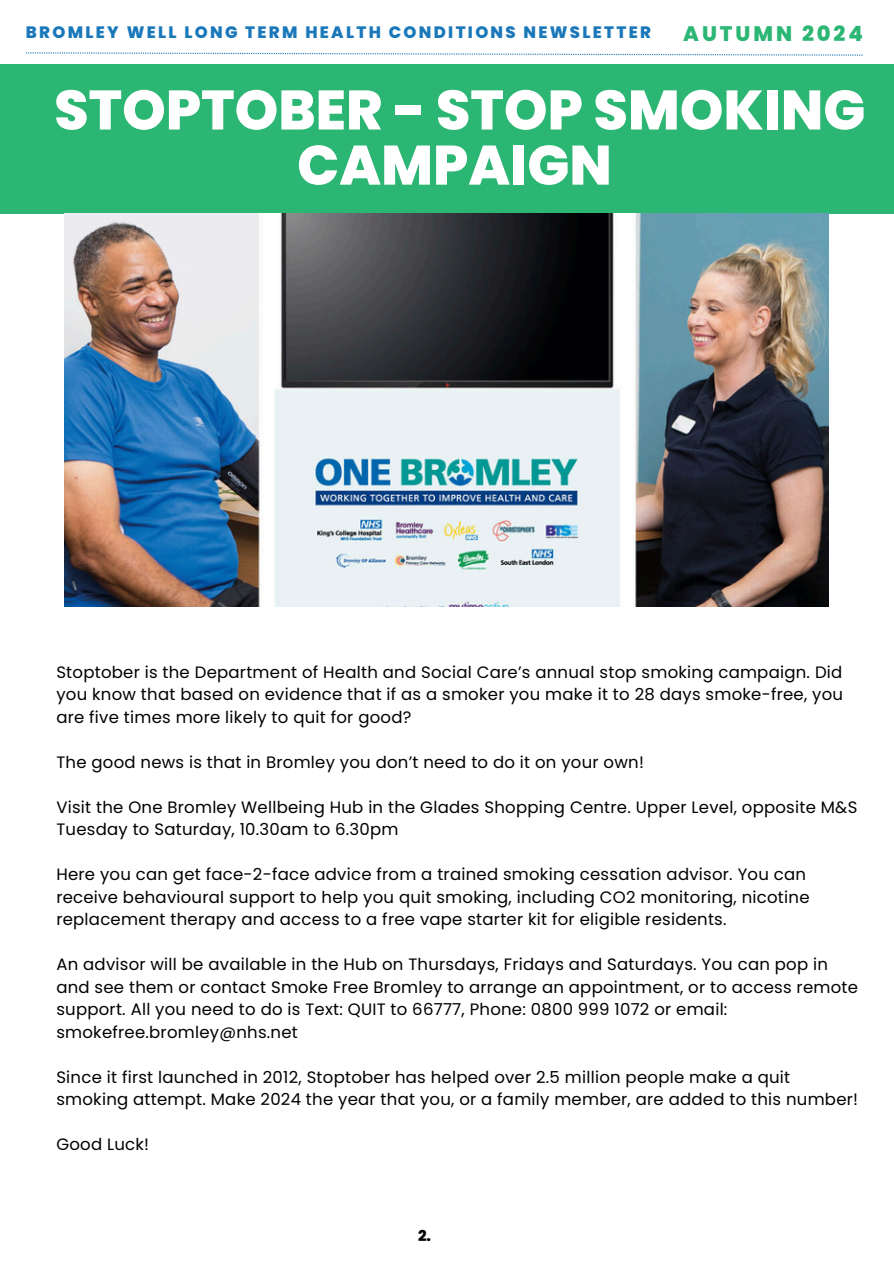
<style>
.page{position:relative;width:894px;height:1264px;background:#fff}
.page>*{position:absolute;margin:0;border:0;box-sizing:border-box;transform-origin:0 0}
.t1{font:800 55.5px/55.2px "Poppins";color:#fff;text-align:center}
.t2{font:800 21px "Poppins";letter-spacing:.14em;color:#2bb673}
.t3{font:16.5px/22.5px "Poppins";letter-spacing:.015em;color:#000}
.t4{font:800 16.5px "Poppins";letter-spacing:.14em;color:#1a78ba}
.t5{font:800 15px "Poppins";color:#000}
</style>
<div class="page">
<svg style="left:26px;top:52px;width:836px;height:4px"></svg>
<div style="left:0;top:65px;width:893px;height:149px;background:#2bb673"></div>
<img style="left:65px;top:214px;width:763px;height:392px">
<p class="t4" style="left:26px;top:21px;width:626px">BROMLEY WELL LONG TERM HEALTH CONDITIONS NEWSLETTER</p>
<p class="t2" style="left:683px;top:19px;width:181px">AUTUMN 2024</p>
<p class="t1" style="left:54px;top:82px;width:812px">STOPTOBER - STOP SMOKING<br>CAMPAIGN</p>
<h3 class="t3" style="left:56px;top:660px;width:788px;text-align:justify">Stoptober is the Department of Health and Social Care’s annual stop smoking campaign. Did you know that based on evidence that if as a smoker you make it to 28 days smoke-free, you are five times more likely to quit for good?</h3>
<h1 class="t3" style="left:56px;top:750px;width:589px">The good news is that in Bromley you don’t need to do it on your own!</h1>
<p class="t3" style="left:56px;top:795px;width:802px">Visit the One Bromley Wellbeing Hub in the Glades Shopping Centre. Upper Level, opposite M&amp;S<br>Tuesday to Saturday, 10.30am to 6.30pm</p>
<p class="t3" style="left:56px;top:863px;width:754px">Here you can get face-2-face advice from a trained smoking cessation advisor. You can receive behavioural support to help you quit smoking, including CO2 monitoring, nicotine replacement therapy and access to a free vape starter kit for eligible residents.</p>
<p class="t3" style="left:56px;top:953px;width:803px">An advisor will be available in the Hub on Thursdays, Fridays and Saturdays. You can pop in and see them or contact Smoke Free Bromley to arrange an appointment, or to access remote support. All you need to do is Text: QUIT to 66777, Phone: 0800 999 1072 or email: smokefree.bromley@nhs.net</p>
<p class="t3" style="left:56px;top:1065px;width:803px">Since it first launched in 2012, Stoptober has helped over 2.5 million people make a quit smoking attempt. Make 2024 the year that you, or a family member, are added to this number!</p>
<p class="t3" style="left:56px;top:1133px;width:94px">Good Luck!</p>
<h4 class="t5" style="left:418px;top:1225px;width:15px">2.</h4>
</div>
